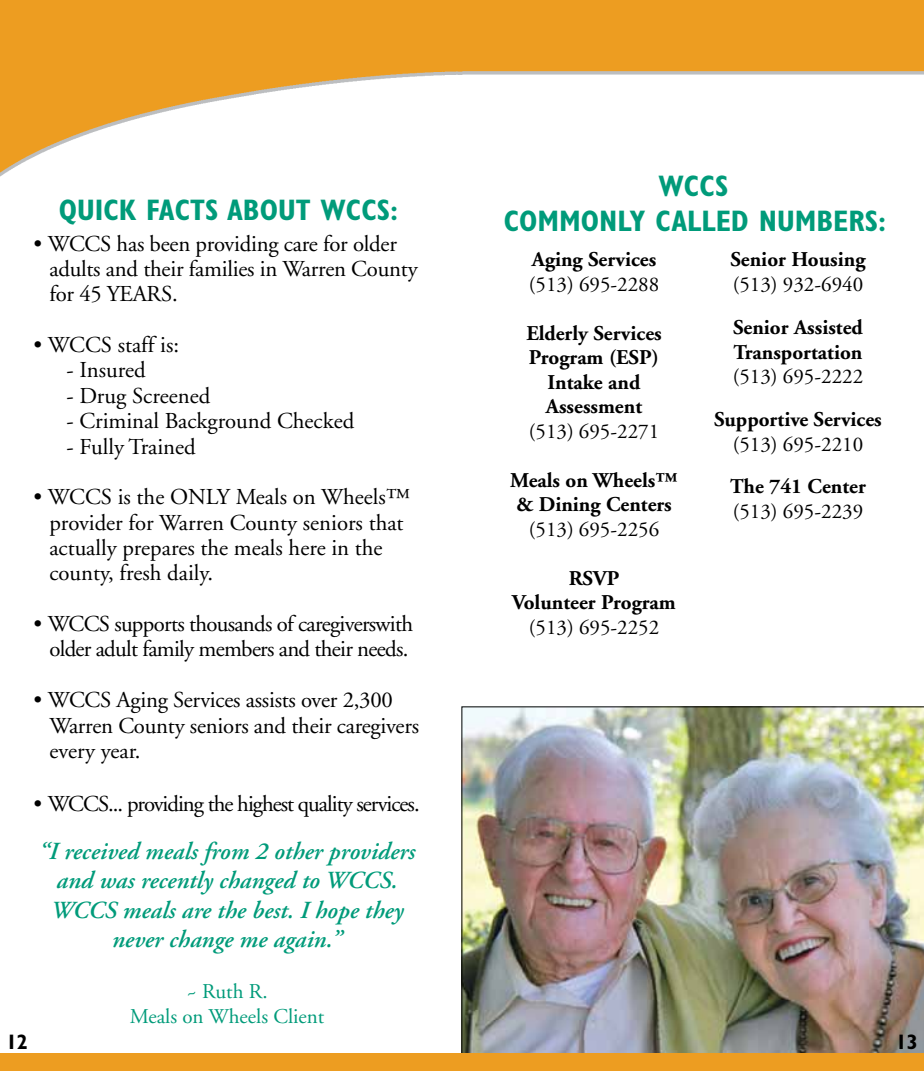
<style>
.page{position:relative;width:924px;height:1071px;background:#fff}
.page>*{position:absolute;margin:0;border:0;box-sizing:border-box;transform-origin:0 0}
.t1{font:700 condensed 29.75px/35.7px "Gill Sans";color:#009b7a;text-align:center}
.t2{font:italic 600 24.5px/29.4px "Adobe Garamond";color:#009b7a;text-align:center}
.t3{font:22.75px/25.4px "Adobe Garamond";letter-spacing:-.01em;color:#000}
.t4{font:22.75px/25.4px "Adobe Garamond";letter-spacing:-.03em;color:#000;text-align:center}
.t5{font:22.75px "Adobe Garamond";letter-spacing:-.045em;color:#000}
.t6{font:700 21px/24.5px "Adobe Garamond";color:#000;text-align:center}
.t7{font:21px "Adobe Garamond";color:#000}
.t8{font:21px/25.2px "Adobe Garamond";color:#009b7a;text-align:center}
.t9{font:700 condensed 21px "Gill Sans";color:#000}
</style>
<div class="page">
<img style="left:461px;top:706px;width:463px;height:348px">
<img style="left:0;top:0;width:924px;height:177px">
<div style="left:0;top:1054px;width:924px;height:17px;background:#ed9d21"></div>
<h1 class="t1" style="left:59px;top:192px;width:341px">QUICK FACTS ABOUT WCCS:</h1>
<p class="t3" style="left:49px;top:231px;width:370px;text-indent:-16px">• WCCS has been providing care for older adults and their families in Warren County for 45 YEARS.</p>
<p class="t3" style="left:34px;top:333px;width:147px">• WCCS staff is:</p>
<p class="t3" style="left:66px;top:358px;width:81px">- Insured</p>
<p class="t3" style="left:66px;top:383px;width:145px">- Drug Screened</p>
<p class="t3" style="left:66px;top:409px;width:289px">- Criminal Background Checked</p>
<p class="t3" style="left:66px;top:434px;width:131px">- Fully Trained</p>
<p class="t3" style="left:49px;top:485px;width:363px;text-indent:-16px">• WCCS is the ONLY Meals on Wheels™ provider for Warren County seniors that actually prepares the meals here in the county, fresh daily.</p>
<p class="t4" style="left:34px;top:612px;width:381px">• WCCS supports thousands of caregiverswith older adult family members and their needs.</p>
<p class="t3" style="left:49px;top:688px;width:371px;text-indent:-16px">• WCCS Aging Services assists over 2,300<br>Warren County seniors and their caregivers every year.</p>
<p class="t5" style="left:34px;top:791px;width:387px">• WCCS... providing the highest quality services.</p>
<p class="t2" style="left:39px;top:837px;width:378px">“I received meals from 2 other providers and was recently changed to WCCS.<br>WCCS meals are the best. I hope they never change me again.”</p>
<p class="t8" style="left:130px;top:979px;width:196px">~ Ruth R.<br>Meals on Wheels Client</p>
<h1 class="t1" style="left:503px;top:168px;width:384px">WCCS<br>COMMONLY CALLED NUMBERS:</h1>
<p class="t6" style="left:532px;top:248px;width:126px">Aging Services</p>
<p class="t7" style="left:529px;top:273px;width:132px">(513) 695-2288</p>
<p class="t6" style="left:526px;top:321px;width:137px">Elderly Services<br>Program (ESP)<br>Intake and<br>Assessment</p>
<p class="t7" style="left:529px;top:420px;width:132px">(513) 695-2271</p>
<p class="t6" style="left:510px;top:468px;width:169px;text-align:left">Meals on Wheels™ &amp; Dining Centers</p>
<p class="t7" style="left:529px;top:518px;width:132px">(513) 695-2256</p>
<p class="t6" style="left:512px;top:566px;width:165px">RSVP<br>Volunteer Program</p>
<p class="t7" style="left:529px;top:616px;width:132px">(513) 695-2252</p>
<p class="t6" style="left:730px;top:248px;width:136px">Senior Housing</p>
<p class="t7" style="left:732px;top:273px;width:132px">(513) 932-6940</p>
<p class="t6" style="left:733px;top:316px;width:131px;text-align:left">Senior Assisted<br>Transportation</p>
<p class="t7" style="left:732px;top:365px;width:132px">(513) 695-2222</p>
<p class="t6" style="left:714px;top:408px;width:169px">Supportive Services</p>
<p class="t7" style="left:732px;top:433px;width:132px">(513) 695-2210</p>
<p class="t6" style="left:730px;top:474px;width:137px">The 741 Center</p>
<p class="t7" style="left:732px;top:500px;width:132px">(513) 695-2239</p>
<p class="t9" style="left:6px;top:1029px;width:23px">12</p>
<p class="t9" style="left:896px;top:1029px;width:23px">13</p>
</div>
